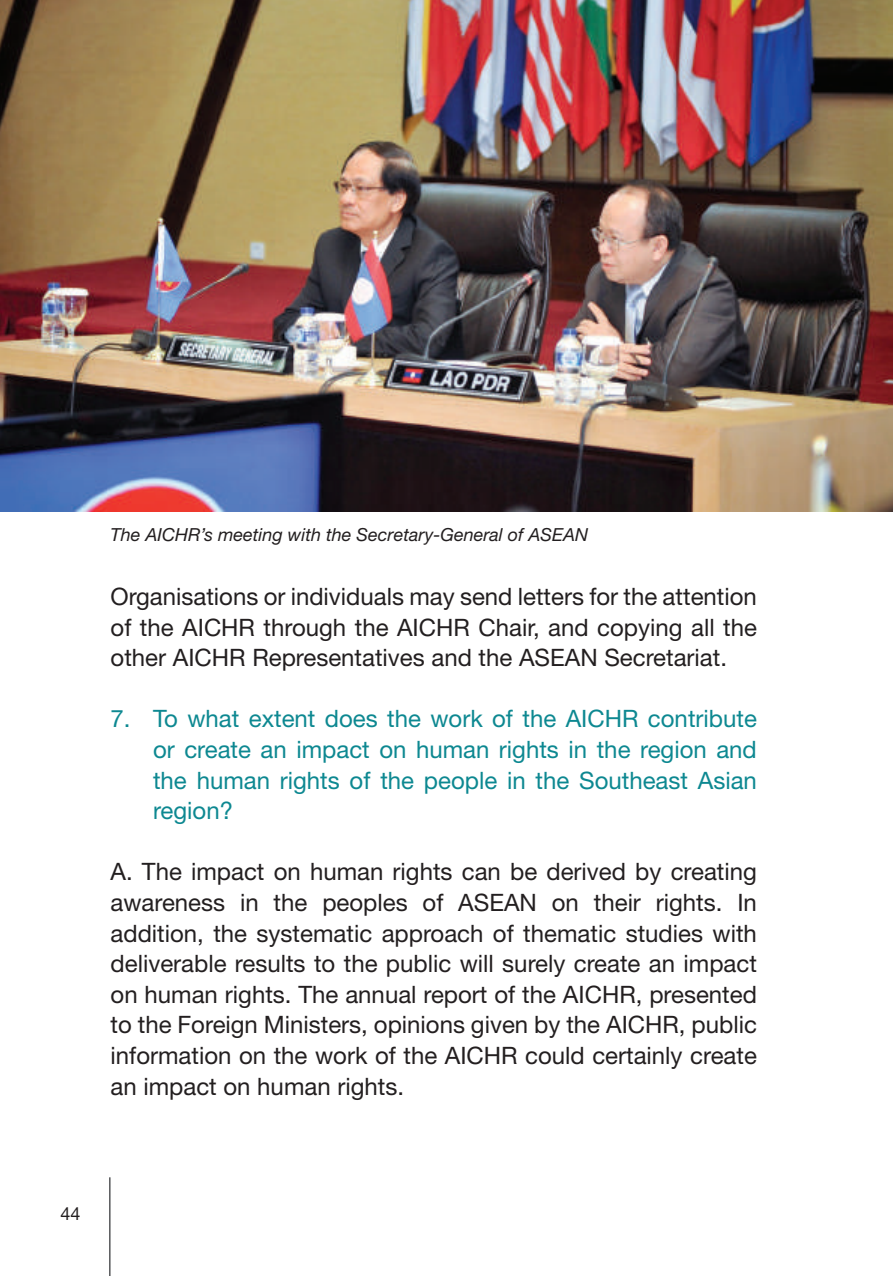
<style>
.page{position:relative;width:893px;height:1276px;background:#fff}
.page>*{position:absolute;margin:0;border:0;box-sizing:border-box;transform-origin:0 0}
.t1{font:24px/30.6px "Helvetica Neue LT Std";color:#231f20;text-align:justify}
.t2{font:24px/30.6px "Helvetica Neue LT Std";color:#0d8891;text-align:justify}
.t3{font:italic 18px "Helvetica Neue LT Std";color:#231f20}
.t4{font:18px "Helvetica Neue LT Std";color:#231f20}
</style>
<div class="page">
<hr style="left:109px;top:1177px;width:2px;height:99px;background:#57585a">
<img style="left:0;top:0;width:893px;height:511px">
<p class="t3" style="left:111px;top:524px;width:479px">The AICHR’s meeting with the Secretary-General of ASEAN</p>
<p class="t1" style="left:111px;top:581px;width:648px">Organisations or individuals may send letters for the attention of the AICHR through the AICHR Chair, and copying all the other AICHR Representatives and the ASEAN Secretariat.</p>
<p class="t2" style="left:153px;top:703px;width:605px;text-indent:-43px">7. To what extent does the work of the AICHR contribute or create an impact on human rights in the region and the human rights of the people in the Southeast Asian region?</p>
<p class="t1" style="left:111px;top:856px;width:648px">A. The impact on human rights can be derived by creating awareness in the peoples of ASEAN on their rights. In addition, the systematic approach of thematic studies with deliverable results to the public will surely create an impact on human rights. The annual report of the AICHR, presented to the Foreign Ministers, opinions given by the AICHR, public information on the work of the AICHR could certainly create an impact on human rights.</p>
<p class="t4" style="left:61px;top:1203px;width:22px">44</p>
</div>
